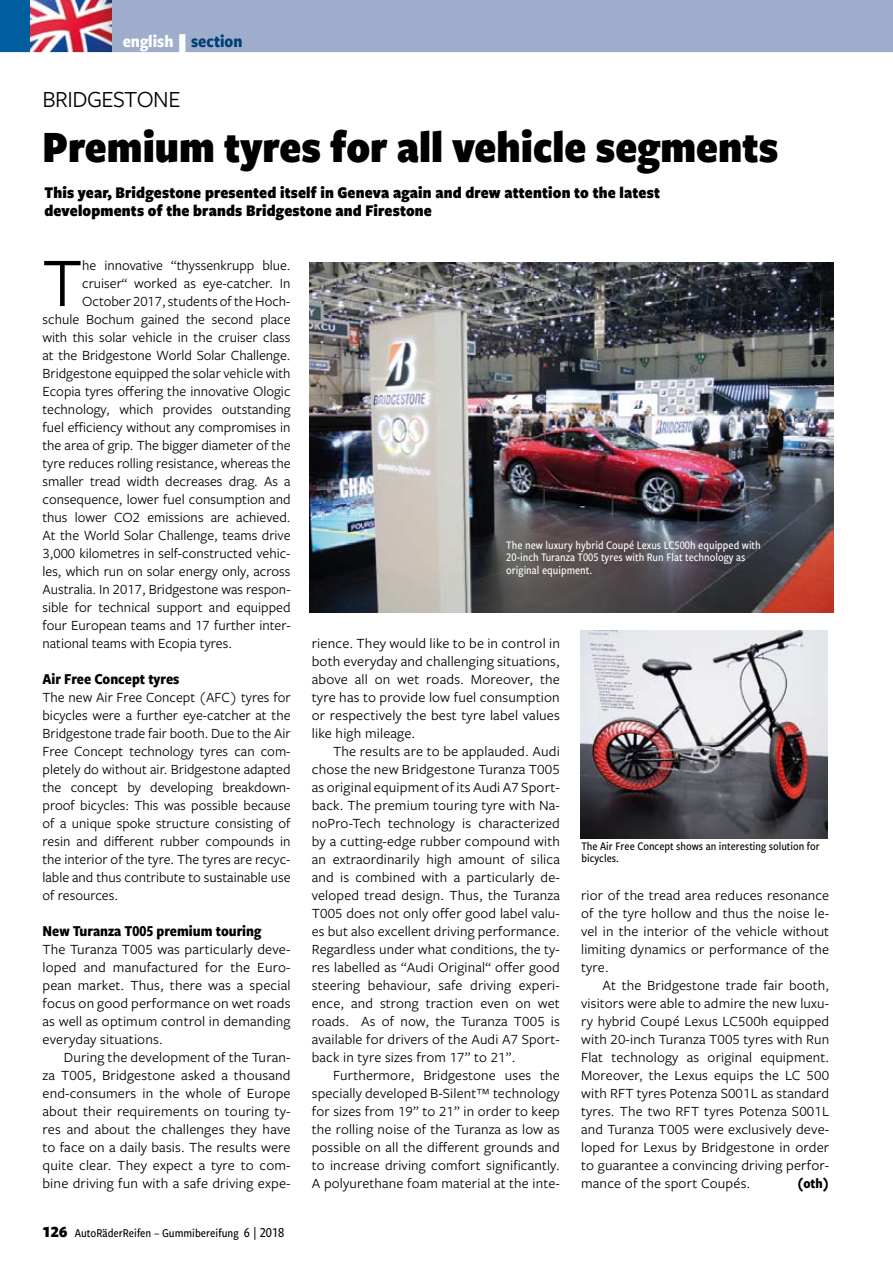
<style>
.page{position:relative;width:893px;height:1263px;background:#fff}
.page>*{position:absolute;margin:0;border:0;box-sizing:border-box;transform-origin:0 0}
.t1{font:72.15px "Freight Sans Pro";color:#000}
.t2{font:900 46.5px "Freight Sans Cnd Pro";color:#000}
.t3{font:24px "Freight Sans Pro";letter-spacing:-.02em;color:#000}
.t4{font:700 18px "Freight Sans Cnd Pro";color:#fff}
.t5{font:900 16.95px/18px "Freight Sans Cnd Pro";letter-spacing:.01em;color:#000}
.t6{font:700 15.75px "Freight Sans Cnd Pro";color:#000}
.t7{font:14.55px/18px "Freight Sans Pro";color:#000;text-align:justify}
.t8{font:700 14.55px "Freight Sans Cnd Pro";color:#000}
.t9{font:500 12.45px "Freight Sans Cnd Pro";color:#000}
.t10{font:500 12px/12.3px "Freight Sans Cnd Pro";color:#fff}
.t11{font:500 12px/12.3px "Freight Sans Cnd Pro";color:#000}
.s1{font-size:24px}
.s2{color:#003e77}
.s3{font-family:"Freight Sans Pro";font-weight:900;font-size:16.5px}
.s4{font-size:14.25px}
</style>
<div class="page">
<div style="left:30px;top:0;width:863px;height:54px;background:#9fadcc"></div>
<img style="left:580px;top:630px;width:248px;height:208px">
<img style="left:310px;top:262px;width:523px;height:351px">
<div style="left:0;top:0;width:32px;height:54px;background:#005e9e"></div>
<img style="left:31px;top:0;width:80px;height:52px">
<div style="left:0;top:52px;width:893px;height:6px;background:#fff"></div>
<p class="t4" style="left:123px;top:29px;width:121px">english <span class="s1">|</span><span class="s2">section</span></p>
<h3 class="t3" style="left:43px;top:83px;width:73px">Bridgesto</h3>
<h3 class="t3" style="left:153px;top:83px;width:26px">ne</h3>
<h2 class="t2" style="left:43px;top:114px;width:737px">Premium tyres for all vehicle segments</h2>
<p class="t5" style="left:44px;top:183px;width:617px">This year, Bridgestone presented itself in Geneva again and drew attention to the latest developments of the brands Bridgestone and Firestone</p>
<h1 class="t1" style="left:43px;top:234px;width:41px">T</h1>
<p class="t7" style="left:82px;top:256px;width:210px">he innovative “thyssenkrupp blue.</p>
<p class="t7" style="left:82px;top:274px;width:210px">cruiser“ worked as eye-catcher. In</p>
<p class="t7" style="left:82px;top:292px;width:210px">October 2017, students of the Hoch-</p>
<p class="t7" style="left:43px;top:310px;width:250px">schule Bochum gained the second place</p>
<p class="t7" style="left:43px;top:328px;width:250px">with this solar vehicle in the cruiser class</p>
<p class="t7" style="left:43px;top:346px;width:250px">at the Bridgestone World Solar Challenge.</p>
<p class="t7" style="left:43px;top:364px;width:250px">Bridgestone equipped the solar vehicle with</p>
<p class="t7" style="left:43px;top:382px;width:250px">Ecopia tyres offering the innovative Ologic</p>
<p class="t7" style="left:43px;top:400px;width:250px">technology, which provides outstanding</p>
<p class="t7" style="left:43px;top:418px;width:250px">fuel efficiency without any compromises in</p>
<p class="t7" style="left:43px;top:436px;width:249px">the area of grip. The bigger diameter of the</p>
<p class="t7" style="left:43px;top:454px;width:250px">tyre reduces rolling resistance, whereas the</p>
<p class="t7" style="left:43px;top:472px;width:250px">smaller tread width decreases drag. As a</p>
<p class="t7" style="left:43px;top:490px;width:250px">consequence, lower fuel consumption and</p>
<p class="t7" style="left:43px;top:508px;width:250px">thus lower CO2 emissions are achieved.</p>
<p class="t7" style="left:43px;top:526px;width:250px">At the World Solar Challenge, teams drive</p>
<p class="t7" style="left:43px;top:544px;width:250px">3,000 kilometres in self-constructed vehic-</p>
<p class="t7" style="left:43px;top:562px;width:249px">les, which run on solar energy only, across</p>
<p class="t7" style="left:43px;top:580px;width:250px">Australia. In 2017, Bridgestone was respon-</p>
<p class="t7" style="left:43px;top:598px;width:250px">sible for technical support and equipped</p>
<p class="t7" style="left:43px;top:616px;width:250px">four European teams and 17 further inter-</p>
<p class="t7" style="left:43px;top:634px;width:191px">national teams with Ecopia tyres.</p>
<p class="t6" style="left:43px;top:668px;width:138px">Air Free Concept tyres</p>
<p class="t7" style="left:43px;top:688px;width:250px">The new Air Free Concept (AFC) tyres for bicycles were a further eye-catcher at the Bridgestone trade fair booth. Due to the Air Free Concept technology tyres can com&shy;pletely do without air. Bridgestone adapted the concept by developing breakdown&shy;proof bicycles: This was possible because of a unique spoke structure consisting of resin and different rubber compounds in the interior of the tyre. The tyres are recyc&shy;lable and thus contribute to sustainable use of resources.</p>
<p class="t6" style="left:43px;top:920px;width:220px">New Turanza T005 premium touring</p>
<p class="t7" style="left:43px;top:940px;width:250px">The Turanza T005 was particularly deve&shy;loped and manufactured for the Euro&shy;pean market. Thus, there was a special focus on good performance on wet roads as well as optimum control in demanding everyday situations.</p>
<p class="t7" style="left:43px;top:1048px;width:250px;text-indent:21px">During the development of the Turan&shy;za T005, Bridgestone asked a thousand end-consumers in the whole of Europe about their requirements on touring ty&shy;res and about the challenges they have to face on a daily basis. The results were quite clear. They expect a tyre to com&shy;bine driving fun with a safe driving expe-</p>
<p class="t9" style="left:43px;top:1224px;width:243px"><span class="s3">126</span> AutoRäderReifen – Gummibereifung <span class="s4">6 | 2018</span></p>
<p class="t10" style="left:506px;top:538px;width:256px">The new luxury hybrid Coupé Lexus LC500h equipped with<br>20-inch Turanza T005 tyres with Run Flat technology as original equipment.</p>
<p class="t7" style="left:312px;top:634px;width:250px">rience. They would like to be in control in both everyday and challenging situations, above all on wet roads. Moreover, the tyre has to provide low fuel consumption or respectively the best tyre label values like high mileage.</p>
<p class="t7" style="left:312px;top:742px;width:250px;text-indent:21px">The results are to be applauded. Audi chose the new Bridgestone Turanza T005 as original equipment of its Audi A7 Sport&shy;back. The premium touring tyre with Na&shy;noPro-Tech technology is characterized by a cutting-edge rubber compound with an extraordinarily high amount of silica and is combined with a particularly de&shy;veloped tread design. Thus, the Turanza T005 does not only offer good label valu&shy;es but also excellent driving performance.<br>Regardless under what conditions, the ty&shy;res labelled as “Audi Original“ offer good steering behaviour, safe driving experi&shy;ence, and strong traction even on wet roads. As of now, the Turanza T005 is available for drivers of the Audi A7 Sport&shy;back in tyre sizes from 17” to 21”.</p>
<p class="t7" style="left:312px;top:1066px;width:250px;text-indent:21px">Furthermore, Bridgestone uses the specially developed B-Silent™ technology for sizes from 19” to 21” in order to keep the rolling noise of the Turanza as low as possible on all the different grounds and to increase driving comfort significantly.<br>A polyurethane foam material at the inte-</p>
<p class="t11" style="left:581px;top:840px;width:240px">The Air Free Concept shows an interesting solution for bicycles.</p>
<p class="t7" style="left:581px;top:886px;width:250px">rior of the tread area reduces resonance of the tyre hollow and thus the noise le&shy;vel in the interior of the vehicle without limiting dynamics or performance of the tyre.</p>
<p class="t7" style="left:581px;top:976px;width:250px;text-indent:21px">At the Bridgestone trade fair booth, visitors were able to admire the new luxu&shy;ry hybrid Coupé Lexus LC500h equipped with 20-inch Turanza T005 tyres with Run Flat technology as original equipment.<br>Moreover, the Lexus equips the LC 500 with RFT tyres Potenza S001L as standard tyres. The two RFT tyres Potenza S001L and Turanza T005 were exclusively deve&shy;loped for Lexus by Bridgestone in order to guarantee a convincing driving perfor&shy;mance of the sport Coupés.</p>
<p class="t8" style="left:797px;top:1173px;width:34px">(oth)</p>
</div>
